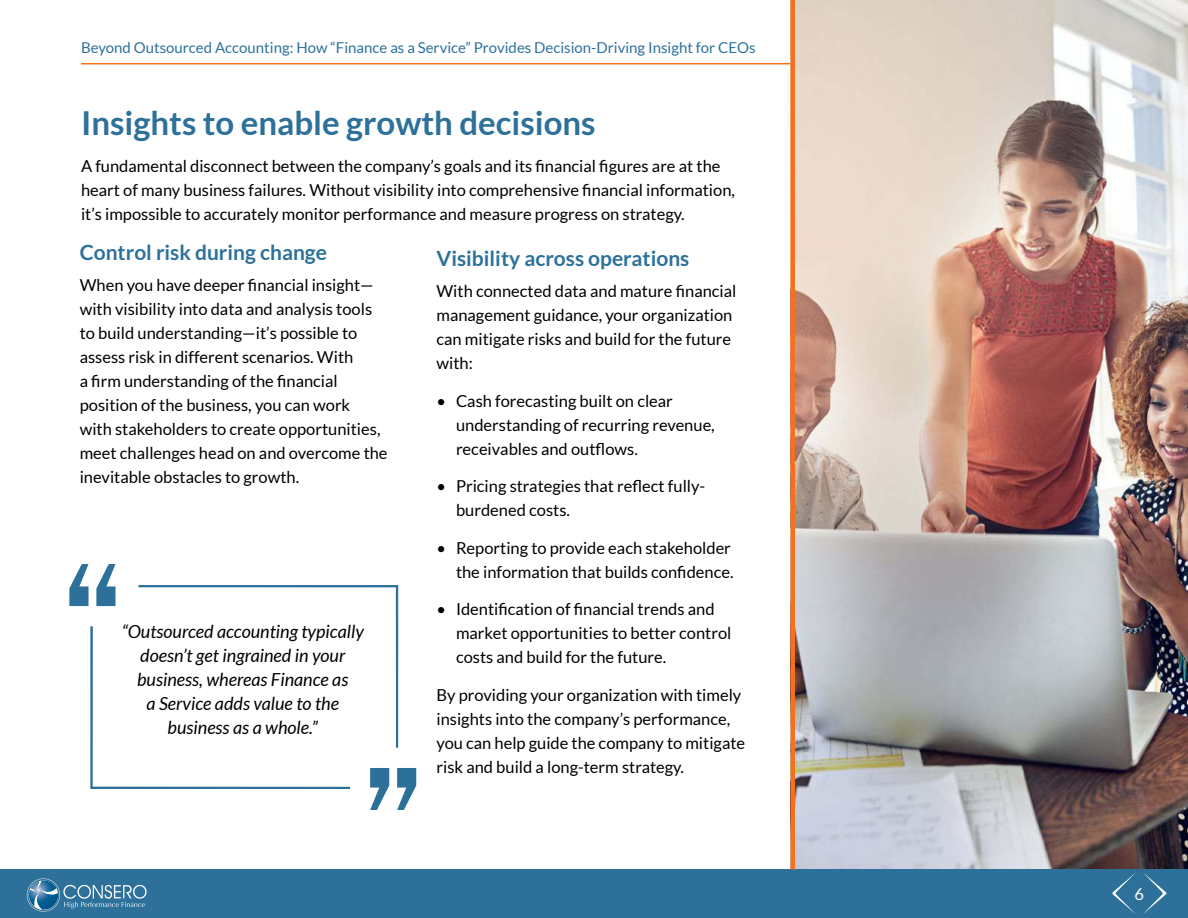
<style>
.page{position:relative;width:1188px;height:918px;background:#fff}
.page>*{position:absolute;margin:0;border:0;box-sizing:border-box;transform-origin:0 0}
.t1{font:700 33px "Lato";color:#2d719b}
.t2{font:700 21px "Lato";color:#2d719b}
.t3{font:italic 18px/24px "Lato";color:#000;text-align:center}
.t4{font:16.5px/24px "Lato";color:#000}
.t5{font:16.5px "Lato";color:#fff}
.t6{font:15px "Lato";color:#2d719b}
</style>
<div class="page">
<img style="left:795px;top:0;width:393px;height:869px">
<div style="left:0;top:869px;width:1188px;height:49px;background:#2d719b"></div>
<svg style="left:27px;top:878px;width:120px;height:34px"></svg>
<div style="left:790px;top:0;width:5px;height:869px;background:#f9701c"></div>
<hr style="left:81px;top:63px;width:709px;height:1px;background:#f9701c">
<svg style="left:69px;top:564px;width:347px;height:246px"></svg>
<svg style="left:1112px;top:873px;width:23px;height:41px"></svg>
<svg style="left:1143px;top:873px;width:23px;height:41px"></svg>
<p class="t6" style="left:81px;top:41px;width:676px">Beyond Outsourced Accounting: How “Finance as a Service” Provides Decision-Driving Insight for CEOs</p>
<h1 class="t1" style="left:81px;top:109px;width:516px">Insights to enable growth decisions</h1>
<p class="t4" style="left:81px;top:154px;width:656px">A fundamental disconnect between the company’s goals and its financial figures are at the heart of many business failures. Without visibility into comprehensive financial information, it’s impossible to accurately monitor performance and measure progress on strategy.</p>
<p class="t2" style="left:80px;top:244px;width:249px">Control risk during change</p>
<p class="t4" style="left:80px;top:273px;width:309px">When you have deeper financial insight— with visibility into data and analysis tools to build understanding—it’s possible to assess risk in different scenarios. With<br>a firm understanding of the financial position of the business, you can work<br>with stakeholders to create opportunities, meet challenges head on and overcome the inevitable obstacles to growth.</p>
<p class="t3" style="left:122px;top:621px;width:244px">“Outsourced accounting typically doesn’t get ingrained in your business, whereas Finance as<br>a Service adds value to the business as a whole.”</p>
<p class="t2" style="left:436px;top:247px;width:254px">Visibility across operations</p>
<p class="t4" style="left:436px;top:279px;width:301px">With connected data and mature financial management guidance, your organization can mitigate risks and build for the future with:</p>
<p class="t4" style="left:456px;top:390px;width:260px;text-indent:-20px">• Cash forecasting built on clear understanding of recurring revenue, receivables and outflows.</p>
<p class="t4" style="left:456px;top:475px;width:251px;text-indent:-20px">• Pricing strategies that reflect fully&shy;burdened costs.</p>
<p class="t4" style="left:436px;top:537px;width:299px;text-align:right">• Reporting to provide each stakeholder the information that builds confidence.</p>
<p class="t4" style="left:456px;top:598px;width:277px;text-indent:-20px">• Identification of financial trends and market opportunities to better control costs and build for the future.</p>
<p class="t4" style="left:436px;top:683px;width:310px">By providing your organization with timely insights into the company’s performance, you can help guide the company to mitigate risk and build a long-term strategy.</p>
<p class="t5" style="left:1135px;top:887px;width:11px">6</p>
</div>
